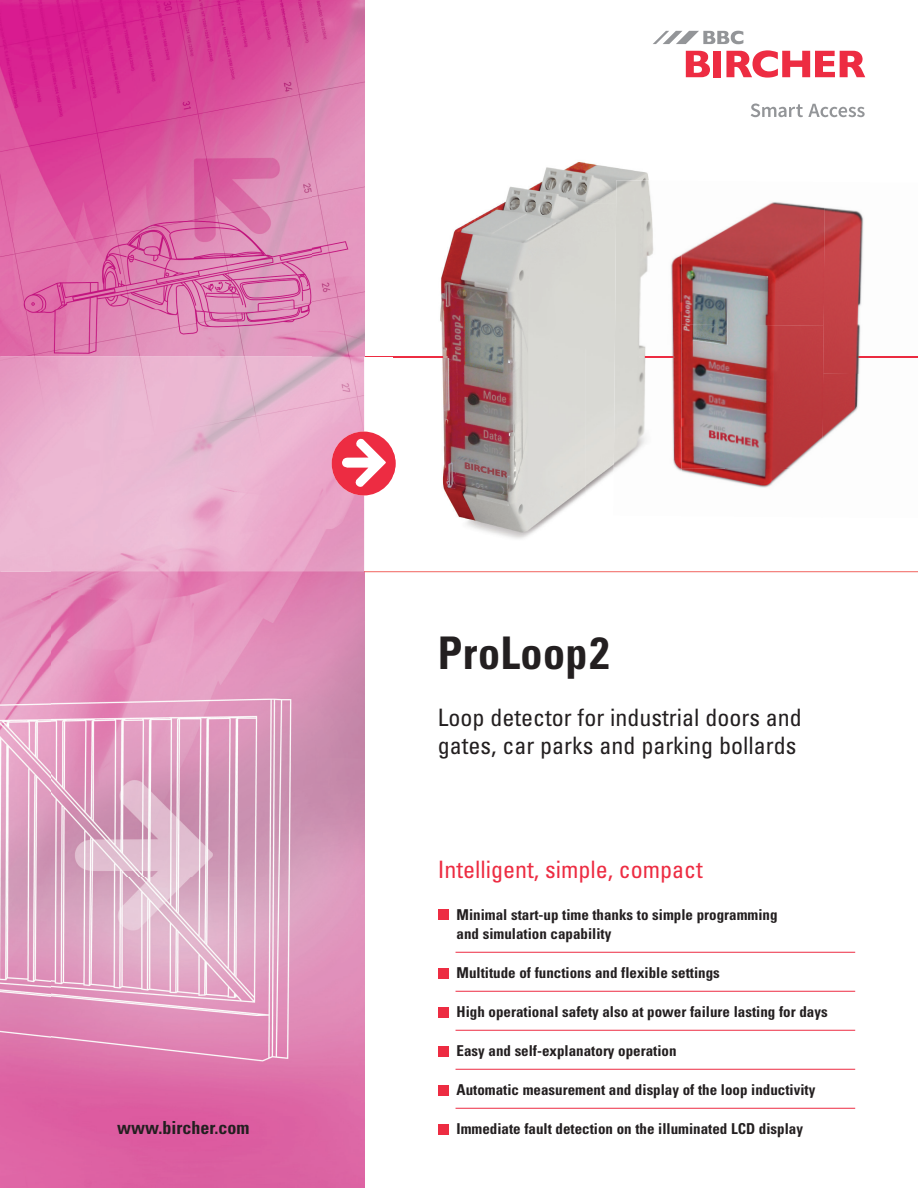
<style>
.page{position:relative;width:918px;height:1188px;background:#fff}
.page>*{position:absolute;margin:0;border:0;box-sizing:border-box;transform-origin:0 0}
.t1{font:700 condensed 45px "Univers";letter-spacing:.01em;color:#231f20}
.t2{font:condensed 24px/28.8px "Univers";color:#231f20}
.t3{font:condensed 24px "Univers";color:#ed2c42}
.t4{font:700 condensed 18px "Univers";color:#231f20}
.t5{font:700 condensed 15px/19.5px "Univers";color:#231f20}
</style>
<div class="page">
<hr style="left:364px;top:357px;width:86px;height:1px;background:#ed2c42">
<img style="left:0;top:0;width:312px;height:357px">
<img style="left:312px;top:0;width:52px;height:357px">
<img style="left:0;top:571px;width:51px;height:617px">
<img style="left:51px;top:571px;width:313px;height:617px">
<img style="left:0;top:357px;width:364px;height:214px">
<div style="left:332px;top:432px;width:64px;height:63px;background:#ed2c42;border-radius:50%"></div>
<svg style="left:342px;top:439px;width:44px;height:48px"></svg>
<hr style="left:364px;top:571px;width:554px;height:1px;background:#f1635e">
<hr style="left:456px;top:952px;width:399px;height:1px;background:#ed2c42">
<hr style="left:456px;top:991px;width:399px;height:1px;background:#ed2c42">
<hr style="left:456px;top:1030px;width:399px;height:1px;background:#ed2c42">
<hr style="left:456px;top:1069px;width:399px;height:1px;background:#ed2c42">
<hr style="left:456px;top:1108px;width:399px;height:1px;background:#ed2c42">
<div style="left:439px;top:909px;width:10px;height:11px;background:#ed2c42"></div>
<div style="left:439px;top:968px;width:10px;height:10px;background:#ed2c42"></div>
<div style="left:439px;top:1007px;width:10px;height:10px;background:#ed2c42"></div>
<div style="left:439px;top:1046px;width:10px;height:10px;background:#ed2c42"></div>
<div style="left:439px;top:1085px;width:10px;height:10px;background:#ed2c42"></div>
<div style="left:439px;top:1124px;width:10px;height:10px;background:#ed2c42"></div>
<img style="left:393px;top:162px;width:192px;height:377px">
<img style="left:585px;top:163px;width:64px;height:40px">
<div style="left:585px;top:203px;width:28px;height:290px;background:#d8d8d3"></div>
<img style="left:393px;top:357px;width:57px;height:1px">
<img style="left:393px;top:452px;width:3px;height:23px">
<img style="left:681px;top:202px;width:142px;height:122px">
<img style="left:823px;top:207px;width:95px;height:166px">
<img style="left:681px;top:324px;width:143px;height:144px">
<img style="left:822px;top:373px;width:38px;height:95px">
<img style="left:681px;top:468px;width:109px;height:20px">
<img style="left:851px;top:357px;width:67px;height:1px">
<img style="left:613px;top:180px;width:68px;height:291px">
<img style="left:640px;top:357px;width:34px;height:1px">
<svg style="left:686px;top:51px;width:24px;height:26px"></svg>
<div style="left:713px;top:51px;width:8px;height:26px;background:#ed2c42"></div>
<svg style="left:726px;top:50px;width:139px;height:28px"></svg>
<svg style="left:653px;top:31px;width:90px;height:13px"></svg>
<svg style="left:751px;top:103px;width:114px;height:14px"></svg>
<p class="t4" style="left:117px;top:1117px;width:134px">www.bircher.com</p>
<h1 class="t1" style="left:438px;top:626px;width:173px">ProLoop2</h1>
<h2 class="t2" style="left:438px;top:702px;width:365px">Loop detector for industrial doors and gates, car parks and parking bollards</h2>
<h2 class="t3" style="left:438px;top:854px;width:267px">Intelligent, simple, compact</h2>
<p class="t5" style="left:457px;top:905px;width:323px">Minimal start-up time thanks to simple programming and simulation capability</p>
<p class="t5" style="left:457px;top:963px;width:265px">Multitude of functions and flexible settings</p>
<p class="t5" style="left:457px;top:1002px;width:373px">High operational safety also at power failure lasting for days</p>
<p class="t5" style="left:457px;top:1041px;width:222px">Easy and self-explanatory operation</p>
<p class="t5" style="left:457px;top:1080px;width:360px">Automatic measurement and display of the loop inductivity</p>
<p class="t5" style="left:457px;top:1119px;width:348px">Immediate fault detection on the illuminated LCD display</p>
</div>
